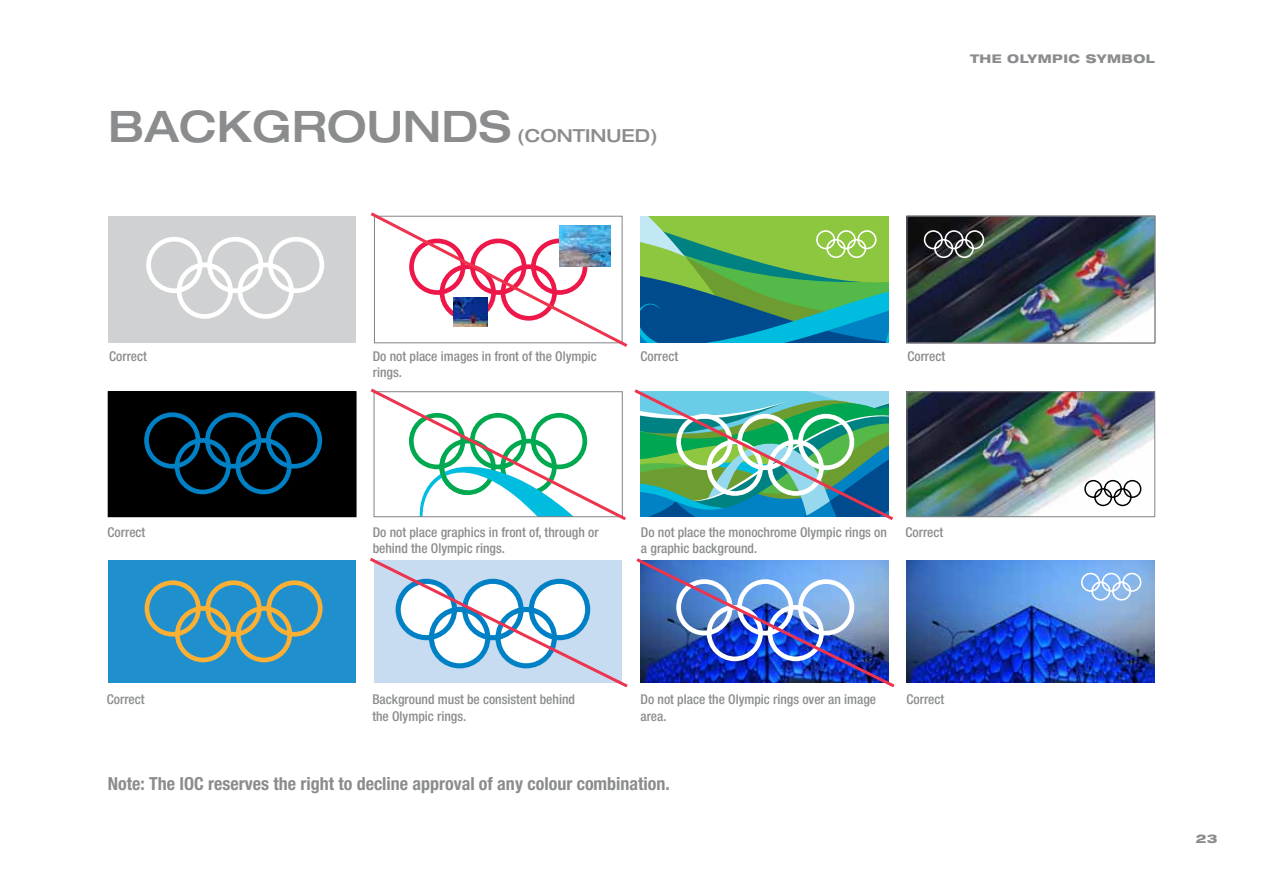
<style>
.page{position:relative;width:1263px;height:893px;background:#fff}
.page>*{position:absolute;margin:0;border:0;box-sizing:border-box;transform-origin:0 0}
.t1{font:500 expanded 43.5px "Helvetica Neue LT Std";color:#8a8c8e}
.t2{font:700 condensed 18px "Helvetica Neue";color:#8a8c8e}
.t3{font:500 expanded 18px "Helvetica Neue LT Std";color:#8a8c8e}
.t4{font:500 condensed 13.5px/16.2px "Helvetica Neue";color:#8a8c8e}
.t5{font:800 expanded 12px "Helvetica Neue LT Std";letter-spacing:.04em;color:#8a8c8e}
</style>
<div class="page">
<img style="left:909px;top:218px;width:244px;height:123px">
<div style="left:907px;top:216px;width:248px;height:127px;border:1px solid #808285"></div>
<svg style="left:640px;top:216px;width:248px;height:127px;background:#4fa26d"></svg>
<img style="left:907px;top:560px;width:248px;height:123px">
<svg style="left:1081px;top:573px;width:60px;height:28px;background:#a3c7f1"></svg>
<svg style="left:924px;top:230px;width:60px;height:28px;background:#575a59"></svg>
<img style="left:909px;top:394px;width:244px;height:121px">
<div style="left:907px;top:392px;width:248px;height:125px;border:1px solid #808285"></div>
<svg style="left:1084px;top:480px;width:57px;height:26px"></svg>
<svg style="left:370px;top:212px;width:258px;height:135px"></svg>
<img style="left:453px;top:297px;width:35px;height:29px">
<img style="left:560px;top:225px;width:50px;height:42px">
<div style="left:108px;top:216px;width:248px;height:127px;background:#cfd1d2"></div>
<svg style="left:146px;top:237px;width:178px;height:82px"></svg>
<div style="left:108px;top:560px;width:248px;height:123px;background:#1f90cd"></div>
<svg style="left:145px;top:580px;width:178px;height:82px"></svg>
<div style="left:108px;top:392px;width:248px;height:125px;background:#000"></div>
<svg style="left:144px;top:412px;width:178px;height:82px"></svg>
<svg style="left:370px;top:388px;width:524px;height:133px"></svg>
<img style="left:370px;top:557px;width:525px;height:131px">
<h1 class="t1" style="left:108px;top:99px;width:404px">BACKGROUNDS</h1>
<h2 class="t3" style="left:517px;top:124px;width:23px">(CONTINUED</h2>
<h2 class="t3" style="left:650px;top:124px;width:9px">)</h2>
<p class="t5" style="left:970px;top:51px;width:129px">THE OLYMPIC SYM</p>
<p class="t5" style="left:1121px;top:51px;width:24px">BOL</p>
<p class="t4" style="left:109px;top:348px;width:39px">Correct</p>
<p class="t4" style="left:373px;top:348px;width:226px">Do not place images in front of the Olympic rings.</p>
<p class="t4" style="left:640px;top:348px;width:39px">Correct</p>
<p class="t4" style="left:907px;top:348px;width:39px">Correct</p>
<p class="t4" style="left:108px;top:523px;width:39px">Correct</p>
<p class="t4" style="left:373px;top:523px;width:227px">Do not place graphics in front of, through or behind the Olympic rings.</p>
<p class="t4" style="left:641px;top:523px;width:248px">Do not place the monochrome Olympic rings on a graphic background.</p>
<p class="t4" style="left:905px;top:523px;width:39px">Correct</p>
<p class="t4" style="left:107px;top:691px;width:39px">Correct</p>
<p class="t4" style="left:372px;top:691px;width:204px">Background must be consistent behind the Olympic rings.</p>
<p class="t4" style="left:640px;top:691px;width:237px">Do not place the Olympic rings over an image area.</p>
<p class="t4" style="left:906px;top:691px;width:39px">Correct</p>
<h2 class="t2" style="left:108px;top:772px;width:564px">Note: The IOC reserves the right to decline approval of any colour combination.</h2>
<p class="t5" style="left:1196px;top:830px;width:23px">23</p>
</div>
